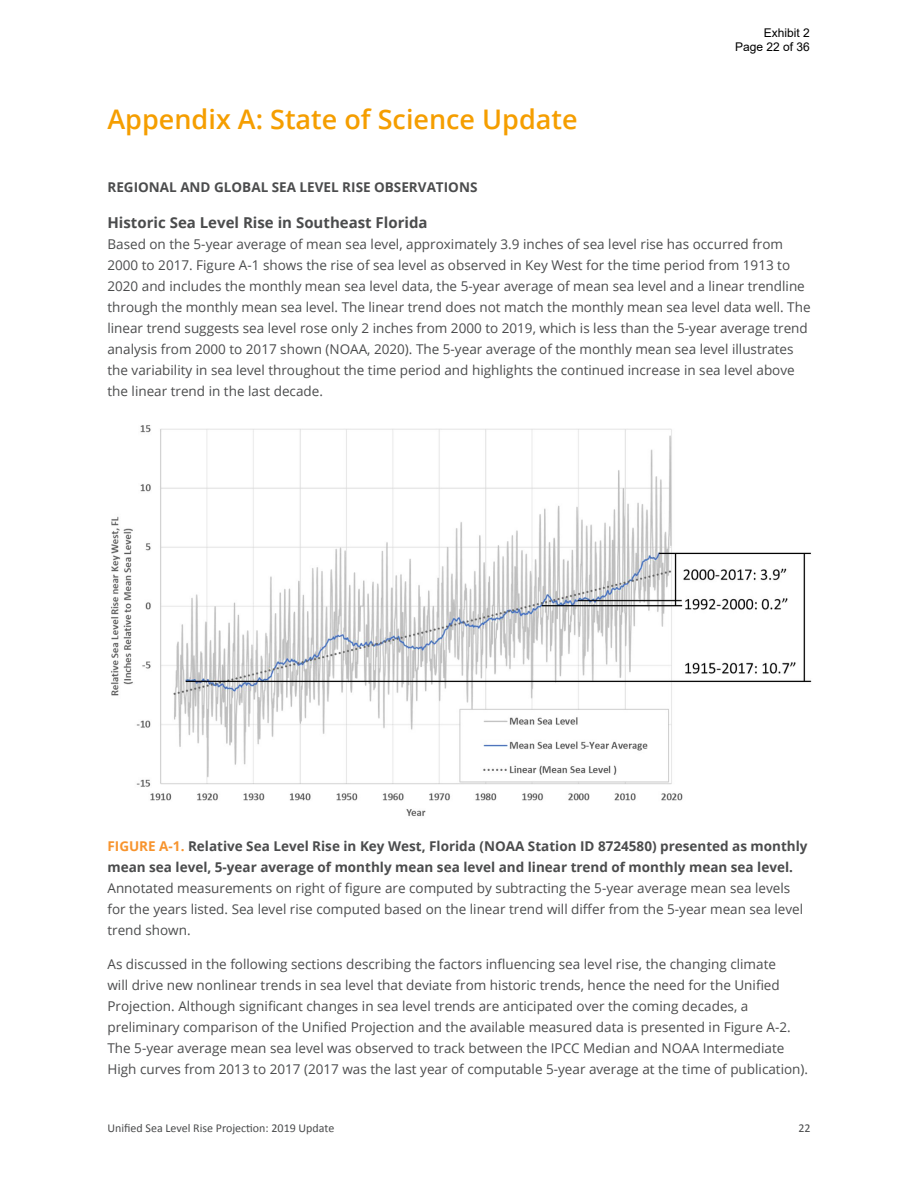
<style>
.page{position:relative;width:918px;height:1188px;background:#fff}
.page>*{position:absolute;margin:0;border:0;box-sizing:border-box;transform-origin:0 0}
.t1{font:600 27px "Open Sans";color:#f59e00}
.t2{font:700 15px "Open Sans";color:#4b4c4d}
.t3{font:13.5px/21px "Open Sans";color:#4b4c4d}
.t4{font:700 13.5px/21px "Open Sans";color:#4b4c4d}
.t5{font:12px "Calibri";color:#4b4c4d}
.t6{font:12px/14.4px "Arial";color:#000;text-align:right}
.s1{color:#f7942e}
</style>
<div class="page">
<img style="left:110px;top:425px;width:702px;height:392px">
<h2 class="t1" style="left:107px;top:100px;width:472px">Appendix A: State of Science Update</h2>
<p class="t6" style="left:735px;top:26px;width:76px">Exhibit 2<br>Page 22 of 36</p>
<h5 class="t4" style="left:107px;top:176px;width:371px">REGIONAL AND GLOBAL SEA LEVEL RISE OBSERVATIONS</h5>
<p class="t2" style="left:107px;top:212px;width:322px">Historic Sea Level Rise in Southeast Florida</p>
<p class="t3" style="left:107px;top:234px;width:677px">Based on the 5-year average of mean sea level, approximately 3.9 inches of sea level rise has occurred from</p>
<p class="t3" style="left:107px;top:255px;width:705px">2000 to 2017. Figure A-1 shows the rise of sea level as observed in Key West for the time period from 1913 to 2020 and includes the monthly mean sea level data, the 5-year average of mean sea level and a linear trendline through the monthly mean sea level. The linear trend does not match the monthly mean sea level data well. The linear trend suggests sea level rose only 2 inches from 2000 to 2019, which is less than the 5-year average trend analysis from 2000 to 2017 shown (NOAA, 2020). The 5-year average of the monthly mean sea level illustrates the variability in sea level throughout the time period and highlights the continued increase in sea level above the linear trend in the last decade.</p>
<p class="t4" style="left:107px;top:835px;width:702px"><span class="s1">FIGURE A-1.</span> Relative Sea Level Rise in Key West, Florida (NOAA Station ID 8724580) presented as monthly mean sea level, 5-year average of monthly mean sea level and linear trend of monthly mean sea level.</p>
<p class="t3" style="left:107px;top:877px;width:697px">Annotated measurements on right of figure are computed by subtracting the 5-year average mean sea levels for the years listed. Sea level rise computed based on the linear trend will differ from the 5-year mean sea level</p>
<p class="t3" style="left:107px;top:919px;width:85px">trend shown.</p>
<p class="t3" style="left:107px;top:954px;width:685px">As discussed in the following sections describing the factors influencing sea level rise, the changing climate will drive new nonlinear trends in sea level that deviate from historic trends, hence the need for the Unified Projection. Although significant changes in sea level trends are anticipated over the coming decades, a preliminary comparison of the Unified Projection and the available measured data is presented in Figure A-2.</p>
<p class="t3" style="left:107px;top:1038px;width:702px">The 5-year average mean sea level was observed to track between the IPCC Median and NOAA Intermediate<br>High curves from 2013 to 2017 (2017 was the last year of computable 5-year average at the time of publication).</p>
<p class="t5" style="left:107px;top:1121px;width:228px">Unified Sea Level Rise Projection: 2019 Update</p>
<p class="t5" style="left:798px;top:1121px;width:14px">22</p>
</div>
